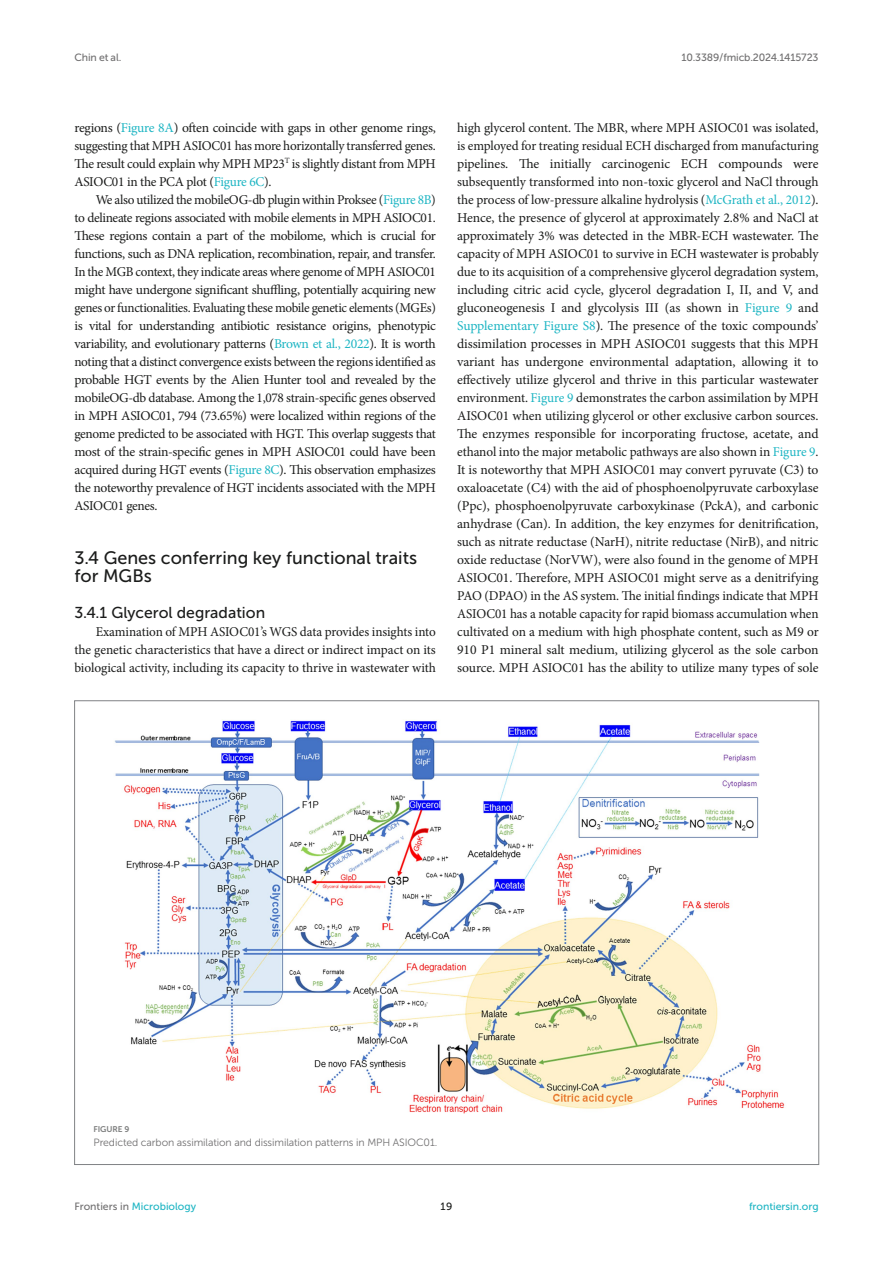
<style>
.page{position:relative;width:893px;height:1263px;background:#fff}
.page>*{position:absolute;margin:0;border:0;box-sizing:border-box;transform-origin:0 0}
.HEAD_2{font:18px/18px "Museo Sans 500";color:#1b1c1b}
.HEAD_3_after_HEAD_2{font:15.75px "Museo Sans 500";color:#1b1c1b}
.TEXT_FLUSH{font:13.5px/18px "Minion Pro";letter-spacing:-.01em;color:#1b1c1b;text-align:justify}
.TEXT{font:13.5px/18px "Minion Pro";letter-spacing:-.025em;color:#1b1c1b;text-align:justify}
.FIG_LEG{font:10.5px "Museo Sans 300";letter-spacing:-.01em;color:#706f70}
.t1{font:10.5px "Museo Sans 500";color:#1db5c3}
.t2{font:10.5px "Museo Sans 500";letter-spacing:-.015em;color:#706f70}
.t3{font:10.5px "Museo Sans 500";color:#1b1c1b}
.FIG_HD{font:8.25px "Museo Sans 700";letter-spacing:-.01em;color:#7e7f7f}
.s1{color:#1db5c3}
.s2{color:#706f70}
</style>
<div class="page">
<img style="left:114px;top:720px;width:671px;height:393px">
<p class="t2" style="left:74px;top:51px;width:48px">Chin et al.</p>
<p class="t2" style="left:681px;top:51px;width:139px">10.3389/fmicb.2024.1415723</p>
<p class="TEXT_FLUSH" style="left:74px;top:119px;width:363px">regions (<span class="s1">Figure 8A</span>) often coincide with gaps in other genome rings, suggesting that MPH ASIOC01 has more horizontally transferred genes.<br>The result could explain why MPH MP23<sup>T</sup> is slightly distant from MPH ASIOC01 in the PCA plot (<span class="s1">Figure 6C</span>).</p>
<p class="TEXT" style="left:74px;top:191px;width:363px;text-indent:21px">We also utilized the mobileOG-db plugin within Proksee (<span class="s1">Figure 8B</span>) to delineate regions associated with mobile elements in MPH ASIOC01.<br>These regions contain a part of the mobilome, which is crucial for functions, such as DNA replication, recombination, repair, and transfer.<br>In the MGB context, they indicate areas where genome of MPH ASIOC01 might have undergone significant shuffling, potentially acquiring new genes or functionalities. Evaluating these mobile genetic elements (MGEs) is vital for understanding antibiotic resistance origins, phenotypic variability, and evolutionary patterns (<span class="s1">Brown et al., 2022</span>). It is worth noting that a distinct convergence exists between the regions identified as probable HGT events by the Alien Hunter tool and revealed by the mobileOG-db database. Among the 1,078 strain-specific genes observed in MPH ASIOC01, 794 (73.65%) were localized within regions of the genome predicted to be associated with HGT. This overlap suggests that most of the strain-specific genes in MPH ASIOC01 could have been acquired during HGT events (<span class="s1">Figure 8C</span>). This observation emphasizes the noteworthy prevalence of HGT incidents associated with the MPH ASIOC01 genes.</p>
<p class="HEAD_2" style="left:74px;top:549px;width:344px">3.4 Genes conferring key functional traits for MGBs</p>
<p class="HEAD_3_after_HEAD_2" style="left:74px;top:604px;width:192px">3.4.1 Glycerol degradation</p>
<p class="TEXT_FLUSH" style="left:74px;top:623px;width:363px;text-indent:21px">Examination of MPH ASIOC01’s WGS data provides insights into the genetic characteristics that have a direct or indirect impact on its biological activity, including its capacity to thrive in wastewater with</p>
<p class="TEXT_FLUSH" style="left:457px;top:119px;width:363px">high glycerol content. The MBR, where MPH ASIOC01 was isolated, is employed for treating residual ECH discharged from manufacturing pipelines. The initially carcinogenic ECH compounds were subsequently transformed into non-toxic glycerol and NaCl through the process of low-pressure alkaline hydrolysis (<span class="s1">McGrath et al., 2012</span>).<br>Hence, the presence of glycerol at approximately 2.8% and NaCl at approximately 3% was detected in the MBR-ECH wastewater. The capacity of MPH ASIOC01 to survive in ECH wastewater is probably due to its acquisition of a comprehensive glycerol degradation system, including citric acid cycle, glycerol degradation I, II, and V, and gluconeogenesis I and glycolysis III (as shown in <span class="s1">Figure 9</span> and <span class="s1">Supplementary Figure S8</span>). The presence of the toxic compounds’ dissimilation processes in MPH ASIOC01 suggests that this MPH variant has undergone environmental adaptation, allowing it to effectively utilize glycerol and thrive in this particular wastewater environment. <span class="s1">Figure 9</span> demonstrates the carbon assimilation by MPH AISOC01 when utilizing glycerol or other exclusive carbon sources.<br>The enzymes responsible for incorporating fructose, acetate, and ethanol into the major metabolic pathways are also shown in <span class="s1">Figure 9</span>.<br>It is noteworthy that MPH ASIOC01 may convert pyruvate (C3) to oxaloacetate (C4) with the aid of phosphoenolpyruvate carboxylase (Ppc), phosphoenolpyruvate carboxykinase (PckA), and carbonic anhydrase (Can). In addition, the key enzymes for denitrification, such as nitrate reductase (NarH), nitrite reductase (NirB), and nitric oxide reductase (NorVW), were also found in the genome of MPH ASIOC01. Therefore, MPH ASIOC01 might serve as a denitrifying PAO (DPAO) in the AS system. The initial findings indicate that MPH ASIOC01 has a notable capacity for rapid biomass accumulation when cultivated on a medium with high phosphate content, such as M9 or 910 P1 mineral salt medium, utilizing glycerol as the sole carbon source. MPH ASIOC01 has the ability to utilize many types of sole</p>
<p class="FIG_HD" style="left:94px;top:1125px;width:37px">FIGURE 9</p>
<p class="FIG_LEG" style="left:94px;top:1136px;width:345px">Predicted carbon assimilation and dissimilation patterns in MPH ASIOC01.</p>
<p class="t1" style="left:74px;top:1200px;width:123px"><span class="s2">Frontiers in</span> Microbiology</p>
<p class="t3" style="left:440px;top:1200px;width:13px">19</p>
<p class="t1" style="left:749px;top:1200px;width:71px">frontiersin.org</p>
</div>
